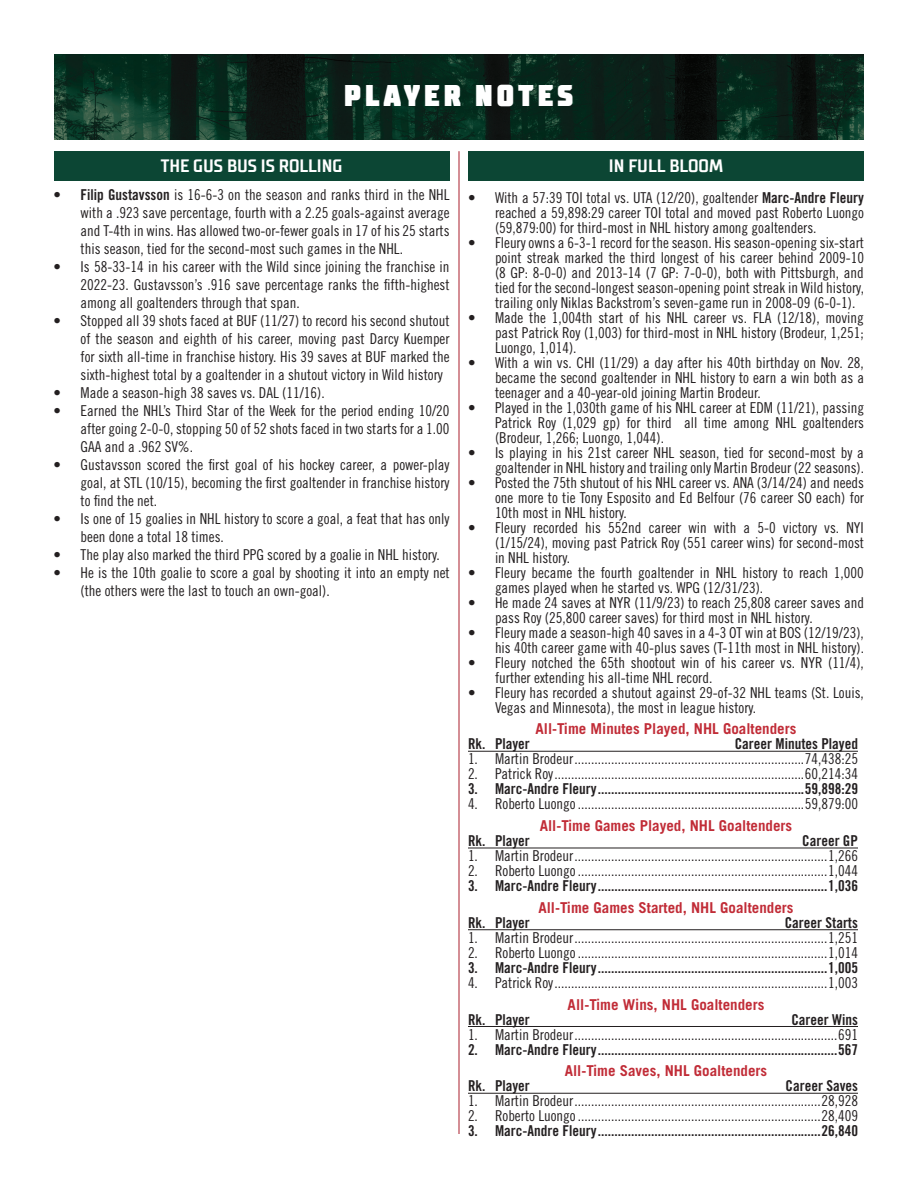
<style>
.page{position:relative;width:918px;height:1188px;background:#fff}
.page>*{position:absolute;margin:0;border:0;box-sizing:border-box;transform-origin:0 0}
.t1{font:900 30px "TT Supermolot Condensed";letter-spacing:.11em;color:#fff}
.Big_Player_Stat_Box{font:700 18px "TT Supermolot Condensed";color:#fff}
.t2{font:15px/15px "Trade Gothic LT Std Cn 18";color:#231f20;text-align:justify}
.t3{font:15px "Trade Gothic LT Std Bd Cn 20";color:#231f20}
.t4{font:700 15px "Trade Gothic LT Std";color:#c12c37}
.s1{font-family:"Trade Gothic LT Std Bd Cn 20"}
</style>
<div class="page">
<hr style="left:459px;top:151px;width:1px;height:983px;background:#aa1e2d">
<img style="left:54px;top:54px;width:810px;height:86px">
<div style="left:468px;top:151px;width:396px;height:29px;background:#0c4634"></div>
<hr style="left:468px;top:751px;width:390px;height:1px;background:#231f20">
<hr style="left:468px;top:848px;width:390px;height:1px;background:#231f20">
<hr style="left:468px;top:929px;width:390px;height:1px;background:#231f20">
<hr style="left:468px;top:1026px;width:390px;height:1px;background:#231f20">
<hr style="left:468px;top:1093px;width:390px;height:1px;background:#231f20">
<div style="left:54px;top:151px;width:396px;height:29px;background:#0c4634"></div>
<h1 class="t1" style="left:344px;top:78px;width:232px">PLAYER NOTES</h1>
<p class="Big_Player_Stat_Box" style="left:161px;top:155px;width:183px">THE GUS BUS IS ROLLING</p>
<p class="t2" style="left:81px;top:185px;width:371px;line-height:18px;text-indent:-27px"><span class="s1">• Filip Gustavsson</span> is 16-6-3 on the season and ranks third in the NHL with a .923 save percentage, fourth with a 2.25 goals-against average and T-4th in wins. Has allowed two-or-fewer goals in 17 of his 25 starts this season, tied for the second-most such games in the NHL.</p>
<p class="t2" style="left:81px;top:257px;width:371px;line-height:18px;text-indent:-27px">• Is 58-33-14 in his career with the Wild since joining the franchise in 2022-23. Gustavsson’s .916 save percentage ranks the fifth-highest among all goaltenders through that span.</p>
<p class="t2" style="left:81px;top:311px;width:371px;line-height:18px;text-indent:-27px">• Stopped all 39 shots faced at BUF (11/27) to record his second shutout of the season and eighth of his career, moving past Darcy Kuemper for sixth all-time in franchise history. His 39 saves at BUF marked the sixth-highest total by a goaltender in a shutout victory in Wild history</p>
<p class="t2" style="left:54px;top:385px;width:273px">• Made a season-high 38 saves vs. DAL (11/16).</p>
<p class="t2" style="left:81px;top:401px;width:370px;line-height:18px;text-indent:-27px">• Earned the NHL’s Third Star of the Week for the period ending 10/20 after going 2-0-0, stopping 50 of 52 shots faced in two starts for a 1.00<br>GAA and a .962 SV%.</p>
<p class="t2" style="left:81px;top:455px;width:371px;line-height:18px;text-indent:-27px">• Gustavsson scored the first goal of his hockey career, a power-play goal, at STL (10/15), becoming the first goaltender in franchise history to find the net.</p>
<p class="t2" style="left:81px;top:509px;width:370px;line-height:18px;text-indent:-27px">• Is one of 15 goalies in NHL history to score a goal, a feat that has only been done a total 18 times.</p>
<p class="t2" style="left:54px;top:547px;width:388px">• The play also marked the third PPG scored by a goalie in NHL history.</p>
<p class="t2" style="left:81px;top:563px;width:371px;line-height:18px;text-indent:-27px">• He is the 10th goalie to score a goal by shooting it into an empty net (the others were the last to touch an own-goal).</p>
<p class="Big_Player_Stat_Box" style="left:609px;top:155px;width:116px">IN FULL BLOOM</p>
<p class="t2" style="left:495px;top:190px;width:371px;text-indent:-27px">• With a 57:39 TOI total vs. UTA (12/20), goaltender <span class="s1">Marc-Andre Fleury </span>reached a 59,898:29 career TOI total and moved past Roberto Luongo (59,879:00) for third-most in NHL history among goaltenders.</p>
<p class="t2" style="left:495px;top:235px;width:371px;text-indent:-27px">• Fleury owns a 6-3-1 record for the season. His season-opening six-start point streak marked the third longest of his career behind 2009-10 (8 GP: 8-0-0) and 2013-14 (7 GP: 7-0-0), both with Pittsburgh, and tied for the second-longest season-opening point streak in Wild history, trailing only Niklas Backstrom’s seven-game run in 2008-09 (6-0-1).</p>
<p class="t2" style="left:495px;top:310px;width:370px;text-indent:-27px">• Made the 1,004th start of his NHL career vs. FLA (12/18), moving past Patrick Roy (1,003) for third-most in NHL history (Brodeur, 1,251; Luongo, 1,014).</p>
<p class="t2" style="left:495px;top:355px;width:371px;text-indent:-27px">• With a win vs. CHI (11/29) a day after his 40th birthday on Nov. 28, became the second goaltender in NHL history to earn a win both as a teenager and a 40-year-old joining Martin Brodeur.</p>
<p class="t2" style="left:495px;top:400px;width:371px;text-indent:-27px">• Played in the 1,030th game of his NHL career at EDM (11/21), passing Patrick Roy (1,029 gp) for third all time among NHL goaltenders (Brodeur, 1,266; Luongo, 1,044).</p>
<p class="t2" style="left:468px;top:445px;width:398px;text-align:right">• Is playing in his 21st career NHL season, tied for second-most by a goaltender in NHL history and trailing only Martin Brodeur (22 seasons).</p>
<p class="t2" style="left:495px;top:475px;width:371px;text-indent:-27px">• Posted the 75th shutout of his NHL career vs. ANA (3/14/24) and needs one more to tie Tony Esposito and Ed Belfour (76 career SO each) for 10th most in NHL history.</p>
<p class="t2" style="left:495px;top:520px;width:371px;text-indent:-27px">• Fleury recorded his 552nd career win with a 5-0 victory vs. NYI (1/15/24), moving past Patrick Roy (551 career wins) for second-most in NHL history.</p>
<p class="t2" style="left:495px;top:565px;width:370px;text-indent:-27px">• Fleury became the fourth goaltender in NHL history to reach 1,000 games played when he started vs. WPG (12/31/23).</p>
<p class="t2" style="left:495px;top:595px;width:371px;text-indent:-27px">• He made 24 saves at NYR (11/9/23) to reach 25,808 career saves and pass Roy (25,800 career saves) for third most in NHL history.</p>
<p class="t2" style="left:468px;top:625px;width:398px;text-align:right">• Fleury made a season-high 40 saves in a 4-3 OT win at BOS (12/19/23), his 40th career game with 40-plus saves (T-11th most in NHL history).</p>
<p class="t2" style="left:495px;top:655px;width:370px;text-indent:-27px">• Fleury notched the 65th shootout win of his career vs. NYR (11/4), further extending his all-time NHL record.</p>
<p class="t2" style="left:495px;top:685px;width:370px;text-indent:-27px">• Fleury has recorded a shutout against 29-of-32 NHL teams (St. Louis,<br>Vegas and Minnesota), the most in league history.</p>
<p class="t4" style="left:536px;top:720px;width:262px">All-Time Minutes Played, NHL Goaltenders</p>
<p class="t3" style="left:468px;top:735px;width:63px">Rk. Player</p>
<p class="t3" style="left:735px;top:735px;width:125px">Career Minutes Played</p>
<p class="t2" style="left:468px;top:751px;width:392px">1. Martin Brodeur.....................................................................74,438:25</p>
<p class="t2" style="left:468px;top:766px;width:392px">2. Patrick Roy...........................................................................60,214:34</p>
<p class="t3" style="left:468px;top:780px;width:392px">3. Marc-Andre Fleury..............................................................59,898:29</p>
<p class="t2" style="left:468px;top:796px;width:392px">4. Roberto Luongo....................................................................59,879:00</p>
<p class="t4" style="left:540px;top:817px;width:254px">All-Time Games Played, NHL Goaltenders</p>
<p class="t3" style="left:468px;top:832px;width:63px">Rk. Player</p>
<p class="t3" style="left:802px;top:832px;width:57px">Career GP</p>
<p class="t2" style="left:468px;top:848px;width:392px">1. Martin Brodeur............................................................................1,266</p>
<p class="t2" style="left:468px;top:863px;width:392px">2. Roberto Luongo...........................................................................1,044</p>
<p class="t3" style="left:468px;top:877px;width:392px">3. Marc-Andre Fleury.....................................................................1,036</p>
<p class="t4" style="left:538px;top:898px;width:257px">All-Time Games Started, NHL Goaltenders</p>
<p class="t3" style="left:468px;top:913px;width:63px">Rk. Player</p>
<p class="t3" style="left:785px;top:913px;width:75px">Career Starts</p>
<p class="t2" style="left:468px;top:930px;width:392px">1. Martin Brodeur............................................................................1,251</p>
<p class="t2" style="left:468px;top:945px;width:392px">2. Roberto Luongo...........................................................................1,014</p>
<p class="t3" style="left:468px;top:958px;width:392px">3. Marc-Andre Fleury.....................................................................1,005</p>
<p class="t2" style="left:468px;top:975px;width:392px">4. Patrick Roy..................................................................................1,003</p>
<p class="t4" style="left:568px;top:995px;width:198px">All-Time Wins, NHL Goaltenders</p>
<p class="t3" style="left:468px;top:1010px;width:63px">Rk. Player</p>
<p class="t3" style="left:791px;top:1010px;width:68px">Career Wins</p>
<p class="t2" style="left:468px;top:1027px;width:392px">1. Martin Brodeur...............................................................................691</p>
<p class="t3" style="left:468px;top:1040px;width:392px">2. Marc-Andre Fleury........................................................................567</p>
<p class="t4" style="left:565px;top:1062px;width:204px">All-Time Saves, NHL Goaltenders</p>
<p class="t3" style="left:468px;top:1077px;width:63px">Rk. Player</p>
<p class="t3" style="left:786px;top:1077px;width:74px">Career Saves</p>
<p class="t2" style="left:468px;top:1093px;width:392px">1. Martin Brodeur..........................................................................28,928</p>
<p class="t2" style="left:468px;top:1108px;width:392px">2. Roberto Luongo.........................................................................28,409</p>
<p class="t3" style="left:468px;top:1122px;width:392px">3. Marc-Andre Fleury...................................................................26,840</p>
</div>
